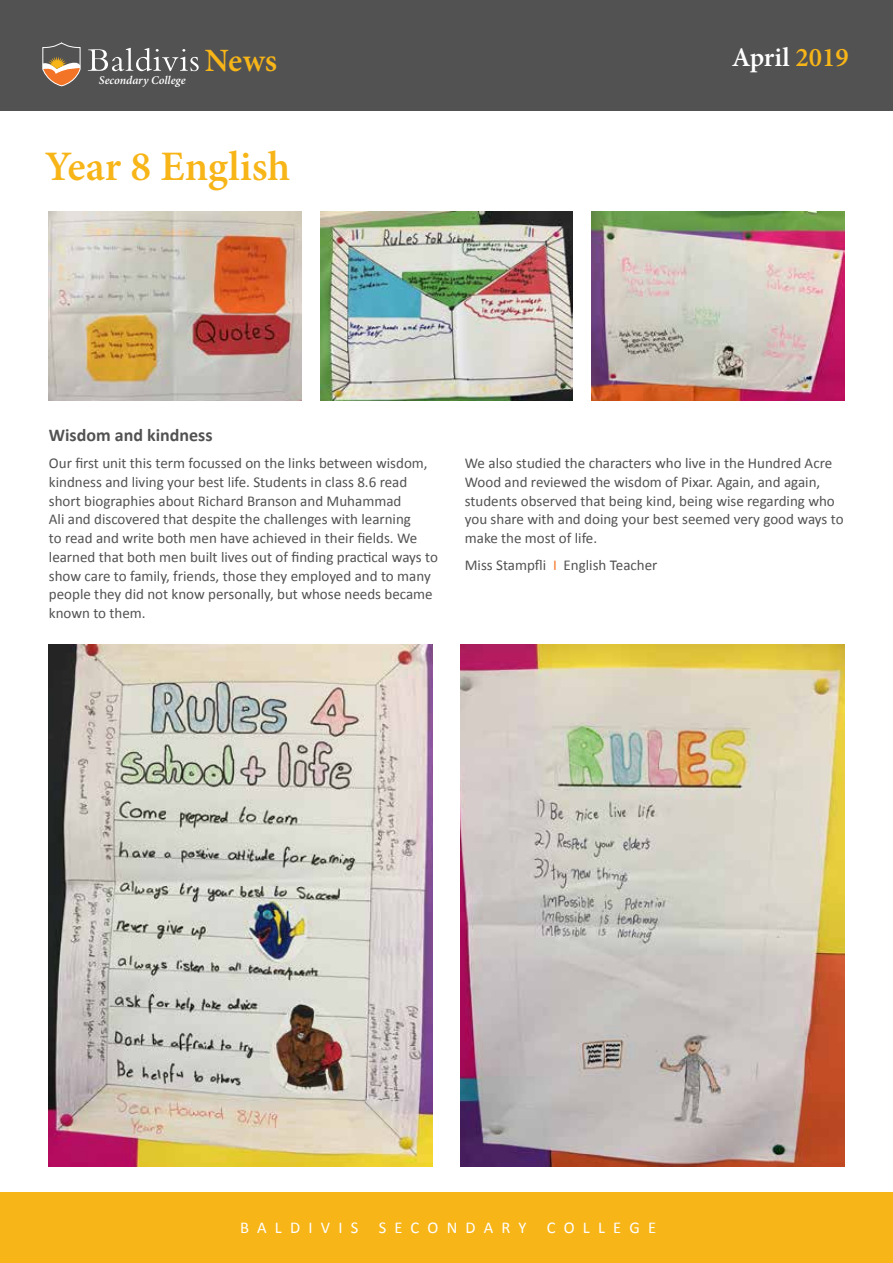
<style>
.page{position:relative;width:893px;height:1263px;background:#fff}
.page>*{position:absolute;margin:0;border:0;box-sizing:border-box;transform-origin:0 0}
.t1{font:600 42px "Minion Pro";color:#f7b518}
.t2{font:600 32.55px "Minion Pro";color:#f7b518}
.t3{font:600 27px "Minion Pro";color:#fff}
.t4{font:700 18px "Calibri";color:#535253}
.t5{font:16.5px "Calibri";letter-spacing:.5em;color:#fff}
.t6{font:15px/18.8px "Calibri";color:#535253}
.t7{font:italic 600 11.85px "Minion Pro";letter-spacing:-.005em;color:#fff}
.s1{color:#f7b518}
.s2{color:#f47427}
</style>
<div class="page">
<div style="left:0;top:1193px;width:893px;height:70px;background:#f7b518"></div>
<div style="left:0;top:0;width:893px;height:111px;background:#535253"></div>
<svg style="left:42px;top:42px;width:39px;height:44px"></svg>
<svg style="left:88px;top:48px;width:111px;height:23px"></svg>
<img style="left:49px;top:212px;width:253px;height:189px">
<img style="left:49px;top:644px;width:383px;height:522px">
<img style="left:320px;top:212px;width:253px;height:189px">
<img style="left:461px;top:644px;width:383px;height:522px">
<img style="left:591px;top:212px;width:253px;height:189px">
<p class="t7" style="left:99px;top:72px;width:88px">Secondary College</p>
<h2 class="t2" style="left:205px;top:38px;width:74px">News</h2>
<h1 class="t1" style="left:45px;top:138px;width:247px">Year 8 English</h1>
<h3 class="t3" style="left:732px;top:39px;width:119px">April <span class="s1">2019</span></h3>
<p class="t4" style="left:49px;top:423px;width:165px">Wisdom and kindness</p>
<p class="t6" style="left:49px;top:454px;width:391px">Our first unit this term focussed on the links between wisdom, kindness and living your best life. Students in class 8.6 read short biographies about Richard Branson and Muhammad<br>Ali and discovered that despite the challenges with learning<br>to read and write both men have achieved in their fields. We learned that both men built lives out of finding practical ways to show care to family, friends, those they employed and to many people they did not know personally, but whose needs became known to them.</p>
<p class="t6" style="left:465px;top:454px;width:380px">We also studied the characters who live in the Hundred Acre Wood and reviewed the wisdom of Pixar. Again, and again, students observed that being kind, being wise regarding who you share with and doing your best seemed very good ways to make the most of life.</p>
<p class="t6" style="left:465px;top:556px;width:194px">Miss Stampfli <span class="s2">I</span> English Teacher</p>
<p class="t5" style="left:240px;top:1217px;width:418px">BALDIVIS SECONDARY COLLEGE</p>
</div>
